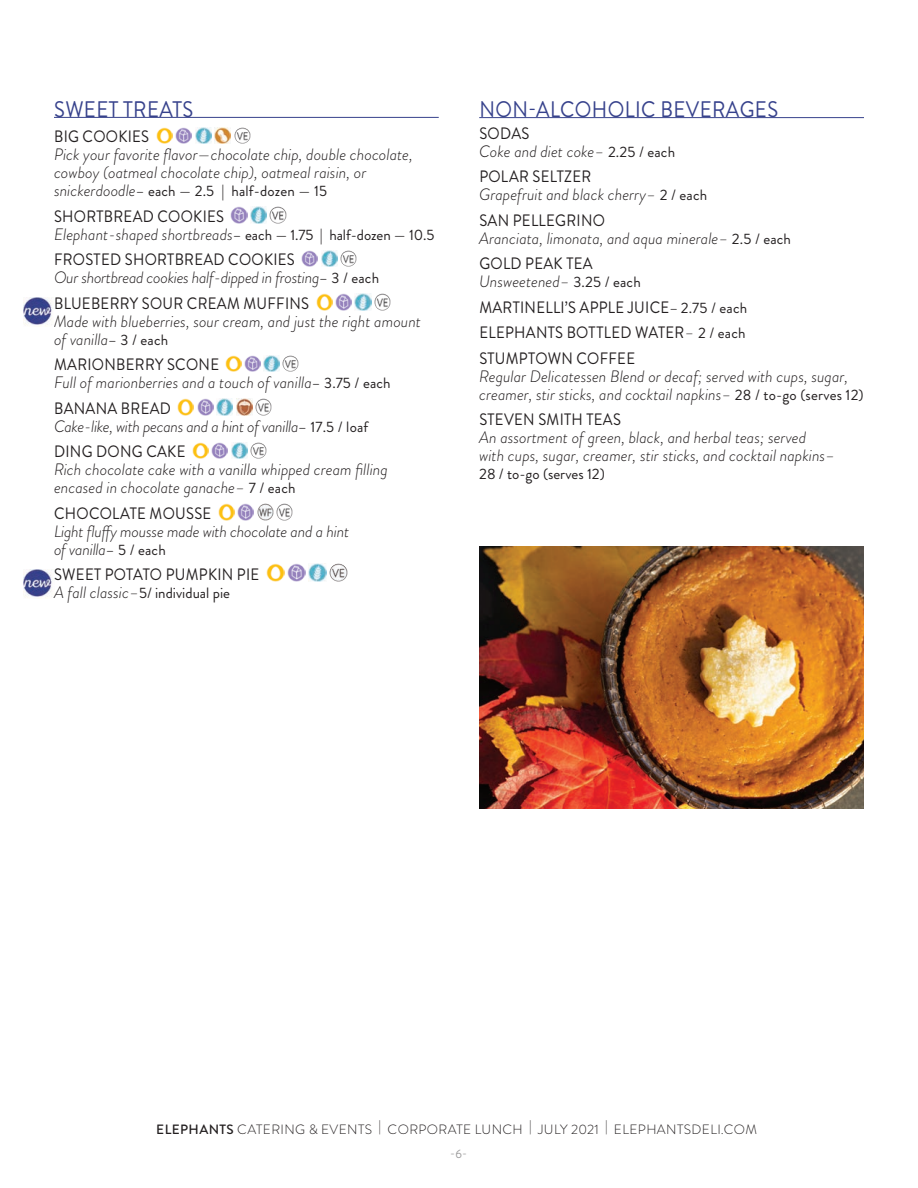
<style>
.page{position:relative;width:918px;height:1188px;background:#fff}
.page>*{position:absolute;margin:0;border:0;box-sizing:border-box;transform-origin:0 0}
.t1{font:22.5px "Brandon Grotesque";letter-spacing:.02em;color:#37428c;scale:.9 1}
.t2{font:italic 300 16.5px/18px "Brandon Grotesque";color:#231f20}
.t3{font:16.5px/25.5px "Brandon Grotesque";letter-spacing:.02em;color:#231f20;text-align:justify;scale:.9 1}
.t4{font:italic 300 16.5px/18px "Brandon Grotesque";letter-spacing:-.02em;color:#231f20}
.t5{font:15px "Brandon Grotesque";color:#231f20}
.t6{font:300 13.5px "Brandon Grotesque";letter-spacing:.03em;color:#231f20}
.t7{font:12px "Brandon Grotesque";color:#9a999a}
.s1{font-weight:300;font-style:italic;font-size:16.5px}
.s2{font-weight:400;font-style:normal}
.s3{font-weight:400;font-style:normal;font-size:15px}
.s4{font-size:15px}
.s5{font-weight:300;font-style:italic}
.s6{font-weight:500}
</style>
<div class="page">
<img style="left:24px;top:569px;width:28px;height:30px">
<hr style="left:54px;top:117px;width:385px;height:1px;background:#37428c">
<img style="left:156px;top:127px;width:16px;height:17px">
<img style="left:176px;top:127px;width:16px;height:17px">
<img style="left:195px;top:127px;width:16px;height:17px">
<img style="left:215px;top:127px;width:16px;height:17px">
<img style="left:234px;top:127px;width:16px;height:17px">
<img style="left:231px;top:207px;width:16px;height:16px">
<img style="left:250px;top:207px;width:17px;height:16px">
<img style="left:270px;top:207px;width:16px;height:16px">
<img style="left:302px;top:250px;width:16px;height:17px">
<img style="left:321px;top:250px;width:16px;height:17px">
<img style="left:341px;top:250px;width:16px;height:17px">
<img style="left:316px;top:294px;width:16px;height:16px">
<img style="left:336px;top:294px;width:16px;height:16px">
<img style="left:355px;top:294px;width:16px;height:16px">
<img style="left:374px;top:294px;width:17px;height:16px">
<img style="left:225px;top:355px;width:17px;height:17px">
<img style="left:245px;top:355px;width:16px;height:17px">
<img style="left:264px;top:355px;width:16px;height:17px">
<img style="left:283px;top:355px;width:16px;height:17px">
<img style="left:178px;top:399px;width:16px;height:16px">
<img style="left:197px;top:399px;width:16px;height:16px">
<img style="left:217px;top:399px;width:16px;height:16px">
<img style="left:236px;top:399px;width:16px;height:16px">
<img style="left:256px;top:399px;width:16px;height:16px">
<img style="left:192px;top:442px;width:16px;height:17px">
<img style="left:212px;top:442px;width:16px;height:17px">
<img style="left:231px;top:442px;width:16px;height:17px">
<img style="left:251px;top:442px;width:16px;height:17px">
<img style="left:218px;top:504px;width:16px;height:16px">
<img style="left:238px;top:504px;width:16px;height:16px">
<img style="left:257px;top:504px;width:16px;height:16px">
<img style="left:277px;top:504px;width:16px;height:16px">
<img style="left:266px;top:564px;width:18px;height:18px">
<img style="left:287px;top:564px;width:18px;height:18px">
<img style="left:309px;top:564px;width:18px;height:18px">
<img style="left:330px;top:564px;width:18px;height:18px">
<hr style="left:479px;top:117px;width:385px;height:1px;background:#37428c">
<img style="left:479px;top:546px;width:385px;height:262px">
<img style="left:24px;top:297px;width:28px;height:30px">
<h1 class="t1" style="left:54px;top:94px;width:156px">SWEET TREATS</h1>
<p class="t3" style="left:54px;top:124px;width:107px">BIG COOKIES</p>
<p class="t2" style="left:54px;top:146px;width:360px">Pick your favorite flavor—chocolate chip, double chocolate, cowboy (oatmeal chocolate chip), oatmeal raisin, or</p>
<p class="t5" style="left:54px;top:181px;width:275px"><span class="s1">snickerdoodle</span>– each — 2.5 | half-dozen — 15</p>
<p class="t2" style="left:54px;top:207px;width:382px"><span class="s2">SHORTBREAD COOKIES<br></span>Elephant-shaped shortbreads<span class="s3">– each — 1.75 | half-dozen — 10.5</span></p>
<p class="t4" style="left:54px;top:251px;width:327px"><span class="s2">FROSTED SHORTBREAD COOKIES<br></span>Our shortbread cookies half-dipped in frosting<span class="s3">– 3 / each</span></p>
<p class="t3" style="left:54px;top:291px;width:285px">BLUEBERRY SOUR CREAM MUFFINS</p>
<p class="t2" style="left:54px;top:312px;width:369px">Made with blueberries, sour cream, and just the right amount of vanilla<span class="s3">– 3 / each</span></p>
<p class="t2" style="left:54px;top:356px;width:338px"><span class="s2">MARIONBERRY SCONE<br></span>Full of marionberries and a touch of vanilla<span class="s3">– 3.75 / each</span></p>
<p class="t4" style="left:54px;top:399px;width:316px"><span class="s2">BANANA BREAD<br></span>Cake-like, with pecans and a hint of vanilla<span class="s3">– 17.5 / loaf</span></p>
<p class="t3" style="left:54px;top:439px;width:147px">DING DONG CAKE</p>
<p class="t2" style="left:54px;top:461px;width:335px">Rich chocolate cake with a vanilla whipped cream filling encased in chocolate ganache– <span class="s3">7 / each</span></p>
<p class="t3" style="left:54px;top:501px;width:176px">CHOCOLATE MOUSSE</p>
<p class="t2" style="left:54px;top:522px;width:297px">Light fluffy mousse made with chocolate and a hint of vanilla<span class="s3">– 5 / each</span></p>
<p class="t3" style="left:54px;top:562px;width:230px">SWEET POTATO PUMPKIN PIE</p>
<p class="t5" style="left:54px;top:583px;width:178px"><span class="s1">A fall classic–</span>5/ individual pie</p>
<h1 class="t1" style="left:479px;top:94px;width:333px">NON-ALCOHOLIC BEVERAGES</h1>
<p class="t2" style="left:479px;top:124px;width:197px"><span class="s2">SODAS<br></span>Coke and diet coke– <span class="s3">2.25 / each</span></p>
<p class="t2" style="left:479px;top:167px;width:229px"><span class="s2">POLAR SELTZER<br></span>Grapefruit and black cherry– <span class="s3">2 / each</span></p>
<p class="t2" style="left:479px;top:211px;width:313px"><span class="s2">SAN PELLEGRINO<br></span>Aranciata, limonata, and aqua minerale– <span class="s3">2.5 / each</span></p>
<p class="t2" style="left:479px;top:254px;width:163px"><span class="s2">GOLD PEAK TEA<br></span>Unsweetened– <span class="s3">3.25 / each</span></p>
<p class="t3" style="left:479px;top:294px;width:299px">MARTINELLI’S APPLE JUICE<span class="s4">– 2.75 / each </span>ELEPHANTS BOTTLED WATER<span class="s5">–</span> <span class="s4">2 / each </span>STUMPTOWN COFFEE</p>
<p class="t2" style="left:479px;top:367px;width:386px">Regular Delicatessen Blend or decaf; served with cups, sugar, creamer, stir sticks, and cocktail napkins– <span class="s3">28 / to-go (serves 12)</span></p>
<p class="t3" style="left:479px;top:407px;width:159px">STEVEN SMITH TEAS</p>
<p class="t2" style="left:479px;top:428px;width:357px">An assortment of green, black, and herbal teas; served with cups, sugar, creamer, stir sticks, and cocktail napkins–</p>
<p class="t5" style="left:479px;top:464px;width:127px">28 / to-go (serves 12)</p>
<p class="t6" style="left:156px;top:1120px;width:602px"><span class="s6">ELEPHANTS</span> CATERING &amp; EVENTS | CORPORATE LUNCH | JULY 2021 | ELEPHANTSDELI.COM</p>
<p class="t7" style="left:450px;top:1145px;width:18px">-6-</p>
</div>
